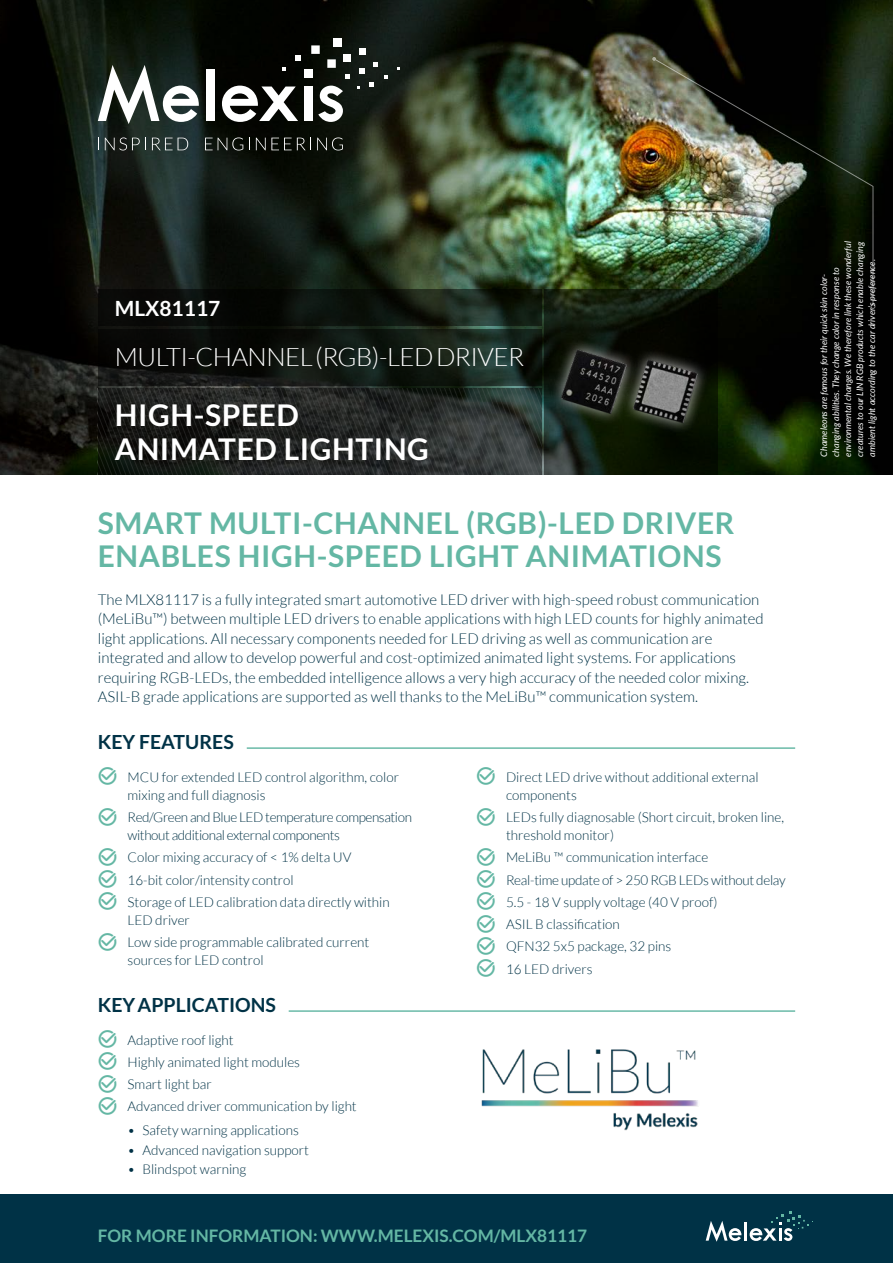
<style>
.page{position:relative;width:893px;height:1263px;background:#fff}
.page>*{position:absolute;margin:0;border:0;box-sizing:border-box;transform-origin:0 0}
.t1{font:700 30px/33px "Lato";letter-spacing:.02em;color:#64b7a4}
.t2{font:700 30px/34.5px "Lato";letter-spacing:.02em;color:#fff}
.t3{font:300 25.5px "Lato";letter-spacing:-.02em;color:#fff}
.t4{font:700 21px "Lato";color:#fff}
.t5{font:700 19.5px "Lato";color:#003246}
.t6{font:700 17.25px "Lato";color:#64b7a4}
.t7{font:300 15px/19.5px "Lato";color:#003246}
.t8{font:300 13.5px/22.2px "Lato";color:#003246}
.t9{font:300 13.5px/18px "Lato";letter-spacing:-.03em;color:#003246}
.t10{font:italic 9px/12px "Lato";color:#fff}
</style>
<div class="page">
<div style="left:0;top:1194px;width:893px;height:69px;background:#003246"></div>
<svg style="left:706px;top:1221px;width:35px;height:21px"></svg>
<hr style="left:744px;top:1222px;width:3px;height:18px;background:#fff">
<svg style="left:750px;top:1211px;width:59px;height:30px"></svg>
<img style="left:0;top:0;width:893px;height:475px">
<svg style="left:545px;top:289px;width:173px;height:186px;background:#10190d"></svg>
<svg style="left:98px;top:329px;width:443px;height:56px;background:#101712"></svg>
<svg style="left:98px;top:289px;width:443px;height:36px;background:#0d130d"></svg>
<svg style="left:98px;top:389px;width:443px;height:86px;background:#242726"></svg>
<div style="left:311px;top:45px;width:9px;height:9px;background:#fff"></div>
<div style="left:334px;top:38px;width:8px;height:9px;background:#fff"></div>
<div style="left:327px;top:59px;width:9px;height:9px;background:#fff"></div>
<div style="left:343px;top:54px;width:7px;height:7px;background:#fff"></div>
<div style="left:359px;top:48px;width:6px;height:7px;background:#fff"></div>
<svg style="left:346px;top:75px;width:4px;height:4px"></svg>
<svg style="left:359px;top:68px;width:6px;height:6px"></svg>
<svg style="left:373px;top:62px;width:5px;height:5px"></svg>
<svg style="left:369px;top:82px;width:5px;height:5px"></svg>
<svg style="left:384px;top:75px;width:3px;height:4px"></svg>
<svg style="left:296px;top:55px;width:5px;height:6px"></svg>
<svg style="left:282px;top:67px;width:4px;height:4px"></svg>
<div style="left:304px;top:69px;width:8px;height:8px;background:#fff"></div>
<svg style="left:98px;top:65px;width:101px;height:59px"></svg>
<div style="left:206px;top:69px;width:9px;height:52px;background:#fff"></div>
<svg style="left:222px;top:86px;width:76px;height:36px"></svg>
<div style="left:304px;top:87px;width:8px;height:34px;background:#fff"></div>
<svg style="left:318px;top:86px;width:25px;height:36px"></svg>
<svg style="left:98px;top:138px;width:1px;height:12px"></svg>
<svg style="left:105px;top:137px;width:41px;height:13px"></svg>
<svg style="left:152px;top:138px;width:36px;height:12px"></svg>
<svg style="left:205px;top:137px;width:38px;height:13px"></svg>
<svg style="left:249px;top:138px;width:1px;height:12px"></svg>
<svg style="left:256px;top:138px;width:55px;height:12px"></svg>
<svg style="left:317px;top:137px;width:26px;height:13px"></svg>
<img style="left:653px;top:58px;width:221px;height:248px">
<svg style="left:871px;top:304px;width:4px;height:5px"></svg>
<svg style="left:652px;top:57px;width:4px;height:4px"></svg>
<hr style="left:247px;top:747px;width:548px;height:2px;background:#64b7a4">
<hr style="left:289px;top:1010px;width:506px;height:2px;background:#64b7a4">
<img style="left:481px;top:1049px;width:217px;height:82px">
<div style="left:549px;top:338px;width:90px;height:88px;background:#fff;opacity:.75"></div>
<img style="left:555px;top:336px;width:73px;height:109px">
<div style="left:621px;top:348px;width:89px;height:87px;background:#fff;opacity:.75"></div>
<img style="left:628px;top:336px;width:74px;height:109px">
<h3 class="t4" style="left:115px;top:296px;width:107px">MLX81117</h3>
<h2 class="t3" style="left:115px;top:343px;width:411px">MULTI-CHANNEL (RGB)-LED DRIVER</h2>
<h1 class="t2" style="left:115px;top:397px;width:316px">HIGH-SPEED<br>ANIMATED LIGHTING</h1>
<h1 class="t1" style="left:98px;top:506px;width:638px">SMART MULTI-CHANNEL (RGB)-LED DRIVER<br>ENABLES HIGH-SPEED LIGHT ANIMATIONS</h1>
<p class="t7" style="left:98px;top:589px;width:667px">The MLX81117 is a fully integrated smart automotive LED driver with high-speed robust communication (MeLiBu™) between multiple LED drivers to enable applications with high LED counts for highly animated light applications. All necessary components needed for LED driving as well as communication are integrated and allow to develop powerful and cost-optimized animated light systems. For applications requiring RGB-LEDs, the embedded intelligence allows a very high accuracy of the needed color mixing.<br>ASIL-B grade applications are supported as well thanks to the MeLiBu™ communication system.</p>
<h3 class="t5" style="left:98px;top:730px;width:138px">KEY FEATURES</h3>
<p class="t8" style="left:128px;top:768px;width:273px;line-height:18px">MCU for extended LED control algorithm, color mixing and full diagnosis</p>
<p class="t9" style="left:128px;top:808px;width:286px">Red/Green and Blue LED temperature compensation without additional external components</p>
<p class="t8" style="left:128px;top:846px;width:264px">Color mixing accuracy of &lt; 1% delta UV<br>16-bit color/intensity control<br>Storage of LED calibration data directly within</p>
<p class="t8" style="left:128px;top:909px;width:243px">LED driver<br>Low side programmable calibrated current</p>
<p class="t8" style="left:128px;top:949px;width:137px">sources for LED control</p>
<h3 class="t5" style="left:98px;top:993px;width:180px">KEY APPLICATIONS</h3>
<p class="t8" style="left:128px;top:1029px;width:231px">Adaptive roof light<br>Highly animated light modules<br>Smart light bar<br>Advanced driver communication by light</p>
<p class="t8" style="left:128px;top:1119px;width:173px">• Safety warning applications</p>
<p class="t8" style="left:128px;top:1139px;width:183px">• Advanced navigation support</p>
<p class="t8" style="left:128px;top:1158px;width:120px">• Blindspot warning</p>
<p class="t8" style="left:506px;top:768px;width:254px;line-height:18px">Direct LED drive without additional external components</p>
<p class="t8" style="left:506px;top:808px;width:280px;line-height:18px">LEDs fully diagnosable (Short circuit, broken line, threshold monitor)</p>
<p class="t8" style="left:506px;top:846px;width:281px">MeLiBu ™ communication interface<br>Real-time update of &gt; 250 RGB LEDs without delay<br>5.5 - 18 V supply voltage (40 V proof)<br>ASIL B classification<br>QFN32 5x5 package, 32 pins<br>16 LED drivers</p>
<p class="t6" style="left:98px;top:1225px;width:491px">FOR MORE INFORMATION: WWW.MELEXIS.COM/MLX81117</p>
<p class="t10" style="left:818px;top:457px;width:217px;rotate:-90deg">Chameleons are famous for their quick skin color&shy;changing abilities. They change color in response to environmental changes. We therefore link these wonderful creatures to our LIN RGB products which enable changing ambient light according to the car driver’s preference.</p>
</div>
